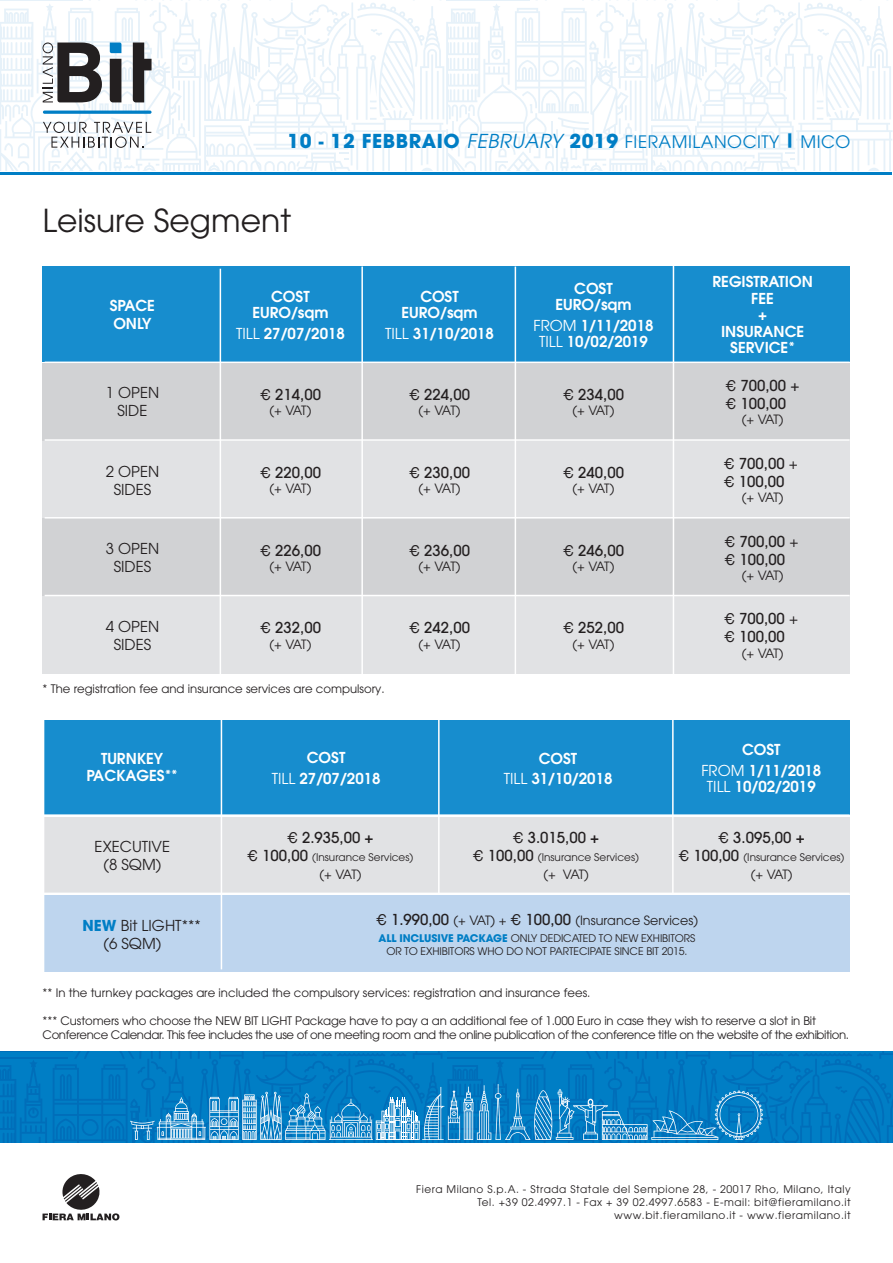
<style>
.page{position:relative;width:893px;height:1263px;background:#fff}
.page>*{position:absolute;margin:0;border:0;box-sizing:border-box;transform-origin:0 0}
.t1{font:31.5px "Avant Garde";color:#231f20}
.t2{font:17.1px "Avant Garde";letter-spacing:.03em;color:#007ec5}
.t3{font:600 15px/16.5px "Avant Garde";color:#fff;text-align:center}
.t4{font:500 15px "Avant Garde";color:#231f20}
.t5{font:15px "Avant Garde";color:#231f20}
.t6{font:12.75px "Avant Garde";letter-spacing:-.08em;color:#231f20}
.t7{font:12.75px "Avant Garde";color:#231f20}
.t8{font:11.7px/14.1px "Avant Garde";letter-spacing:-.03em;color:#231f20}
.t9{font:11.7px "Avant Garde";letter-spacing:-.01em;color:#231f20}
.t10{font:10.5px/12.8px "Avant Garde";letter-spacing:.05em;color:#231f20;text-align:right}
.t11{font:10.5px "Avant Garde";letter-spacing:-.01em;color:#231f20}
.t12{font:10.5px "Avant Garde";color:#231f20}
.s1{font-weight:700;font-size:19.05px}
.s2{font-weight:700}
.s3{font-style:italic;font-size:19.05px}
.s4{font-weight:400}
.s5{font-family:"Helvetica";font-weight:400}
.s6{font-family:"Helvetica";font-size:15px}
.s7{font-weight:500;font-size:15px}
.s8{font-weight:700;color:#007ec5}
</style>
<div class="page">
<div style="left:43px;top:721px;width:807px;height:94px;background:#178dce"></div>
<div style="left:44px;top:895px;width:806px;height:77px;background:#bed5ee"></div>
<div style="left:44px;top:817px;width:806px;height:76px;background:#e1e2e4"></div>
<hr style="left:43px;top:720px;width:1px;height:255px;background:#fff">
<hr style="left:43px;top:814px;width:807px;height:2px;background:#fff">
<hr style="left:438px;top:719px;width:2px;height:174px;background:#fff">
<hr style="left:221px;top:719px;width:1px;height:250px;background:#fff">
<hr style="left:672px;top:719px;width:2px;height:174px;background:#fff">
<div style="left:43px;top:266px;width:807px;height:96px;background:#178dce"></div>
<div style="left:43px;top:363px;width:807px;height:78px;background:#d1d2d4"></div>
<div style="left:43px;top:441px;width:807px;height:77px;background:#e1e2e4"></div>
<div style="left:43px;top:518px;width:807px;height:78px;background:#d1d2d4"></div>
<div style="left:43px;top:596px;width:807px;height:78px;background:#e1e2e4"></div>
<hr style="left:220px;top:269px;width:1px;height:408px;background:#fff">
<hr style="left:361px;top:266px;width:2px;height:409px;background:#fff">
<hr style="left:515px;top:266px;width:1px;height:409px;background:#fff">
<hr style="left:673px;top:266px;width:1px;height:408px;background:#fff">
<hr style="left:45px;top:595px;width:805px;height:1px;background:#fff">
<hr style="left:45px;top:517px;width:805px;height:1px;background:#fff">
<hr style="left:45px;top:439px;width:805px;height:2px;background:#fff">
<svg style="left:0;top:0;width:893px;height:171px"></svg>
<hr style="left:1px;top:172px;width:891px;height:2px;background:#007ec5">
<svg style="left:43px;top:1174px;width:76px;height:46px"></svg>
<svg style="left:0;top:1051px;width:893px;height:92px;background:#1383c6"></svg>
<p class="t2" style="left:288px;top:131px;width:564px"><span class="s1">10</span> <span class="s2">-</span> <span class="s1">12 FEBBRAIO</span> <span class="s3">FEBRUARY</span> <span class="s1">2019</span> FIERAMILANOCITY <span class="s2">|</span> MICO</p>
<p class="t1" style="left:43px;top:202px;width:250px">Leisure Segment</p>
<p class="t3" style="left:110px;top:297px;width:47px">SPACE</p>
<p class="t3" style="left:113px;top:315px;width:40px">ONLY</p>
<p class="t3" style="left:271px;top:288px;width:40px">COST</p>
<p class="t3" style="left:252px;top:304px;width:78px">EURO/sqm</p>
<p class="t3" style="left:236px;top:325px;width:110px"><span class="s4">TILL</span> 27/07/2018</p>
<p class="t3" style="left:420px;top:288px;width:40px">COST</p>
<p class="t3" style="left:401px;top:304px;width:78px">EURO/sqm</p>
<p class="t3" style="left:385px;top:325px;width:110px"><span class="s4">TILL</span> 31/10/2018</p>
<p class="t3" style="left:574px;top:279px;width:40px">COST</p>
<p class="t3" style="left:555px;top:296px;width:78px">EURO/sqm</p>
<p class="t3" style="left:533px;top:317px;width:121px"><span class="s4">FROM</span> 1/11/2018</p>
<p class="t3" style="left:539px;top:333px;width:110px"><span class="s4">TILL</span> 10/02/2019</p>
<p class="t5" style="left:106px;top:384px;width:55px">1 OPEN</p>
<p class="t5" style="left:117px;top:402px;width:32px">SIDE</p>
<p class="t4" style="left:260px;top:385px;width:63px"><span class="s5">€</span> 214,00</p>
<p class="t6" style="left:270px;top:403px;width:43px">(+ VAT)</p>
<p class="t4" style="left:409px;top:385px;width:63px"><span class="s5">€</span> 224,00</p>
<p class="t6" style="left:419px;top:403px;width:43px">(+ VAT)</p>
<p class="t4" style="left:563px;top:385px;width:63px"><span class="s5">€</span> 234,00</p>
<p class="t6" style="left:573px;top:403px;width:43px">(+ VAT)</p>
<p class="t5" style="left:106px;top:462px;width:55px">2 OPEN</p>
<p class="t5" style="left:114px;top:480px;width:39px">SIDES</p>
<p class="t4" style="left:260px;top:463px;width:63px"><span class="s5">€</span> 220,00</p>
<p class="t6" style="left:270px;top:481px;width:43px">(+ VAT)</p>
<p class="t4" style="left:409px;top:463px;width:63px"><span class="s5">€</span> 230,00</p>
<p class="t6" style="left:419px;top:481px;width:43px">(+ VAT)</p>
<p class="t4" style="left:563px;top:463px;width:63px"><span class="s5">€</span> 240,00</p>
<p class="t6" style="left:573px;top:481px;width:43px">(+ VAT)</p>
<p class="t5" style="left:106px;top:540px;width:55px">3 OPEN</p>
<p class="t5" style="left:114px;top:558px;width:39px">SIDES</p>
<p class="t4" style="left:260px;top:541px;width:63px"><span class="s5">€</span> 226,00</p>
<p class="t6" style="left:270px;top:559px;width:43px">(+ VAT)</p>
<p class="t4" style="left:409px;top:541px;width:63px"><span class="s5">€</span> 236,00</p>
<p class="t6" style="left:419px;top:559px;width:43px">(+ VAT)</p>
<p class="t4" style="left:563px;top:541px;width:63px"><span class="s5">€</span> 246,00</p>
<p class="t6" style="left:573px;top:559px;width:43px">(+ VAT)</p>
<p class="t5" style="left:106px;top:618px;width:55px">4 OPEN</p>
<p class="t5" style="left:114px;top:636px;width:39px">SIDES</p>
<p class="t4" style="left:260px;top:619px;width:63px"><span class="s5">€</span> 232,00</p>
<p class="t6" style="left:270px;top:636px;width:43px">(+ VAT)</p>
<p class="t4" style="left:409px;top:619px;width:63px"><span class="s5">€</span> 242,00</p>
<p class="t6" style="left:419px;top:636px;width:43px">(+ VAT)</p>
<p class="t4" style="left:563px;top:619px;width:63px"><span class="s5">€</span> 252,00</p>
<p class="t6" style="left:573px;top:636px;width:43px">(+ VAT)</p>
<p class="t9" style="left:43px;top:682px;width:344px">* The registration fee and insurance services are compulsory.</p>
<p class="t3" style="left:101px;top:750px;width:64px">TURNKEY</p>
<p class="t3" style="left:86px;top:767px;width:93px">PACKAGES**</p>
<p class="t3" style="left:307px;top:749px;width:40px">COST</p>
<p class="t3" style="left:272px;top:770px;width:110px"><span class="s4">TILL</span> 27/07/2018</p>
<p class="t3" style="left:539px;top:749px;width:40px">COST</p>
<p class="t3" style="left:504px;top:770px;width:110px"><span class="s4">TILL</span> 31/10/2018</p>
<p class="t5" style="left:95px;top:837px;width:77px">EXECUTIVE</p>
<p class="t5" style="left:103px;top:855px;width:59px">(8 SQM)</p>
<p class="t4" style="left:287px;top:828px;width:88px"><span class="s5">€</span> 2.935,00 +</p>
<p class="t12" style="left:247px;top:851px;width:168px"><span class="s6">€</span> <span class="s7">100,00</span> (Insurance Services)</p>
<p class="t6" style="left:320px;top:866px;width:43px">(+ VAT)</p>
<p class="t4" style="left:512px;top:828px;width:88px"><span class="s5">€</span> 3.015,00 +</p>
<p class="t12" style="left:473px;top:851px;width:168px"><span class="s6">€</span> <span class="s7">100,00</span> (Insurance Services)</p>
<p class="t6" style="left:543px;top:866px;width:47px">(+ VAT)</p>
<p class="t3" style="left:712px;top:273px;width:102px">REGISTRATION<br>FEE</p>
<p class="t3" style="left:758px;top:306px;width:10px">+</p>
<p class="t3" style="left:721px;top:323px;width:85px">INSURANCE</p>
<p class="t3" style="left:730px;top:339px;width:66px">SERVICE*</p>
<p class="t4" style="left:725px;top:376px;width:76px"><span class="s5">€</span> 700,00 <span class="s5">+</span></p>
<p class="t4" style="left:725px;top:394px;width:63px"><span class="s5">€</span> 100,00</p>
<p class="t6" style="left:742px;top:412px;width:43px">(+ VAT)</p>
<p class="t4" style="left:723px;top:454px;width:76px"><span class="s5">€</span> 700,00 <span class="s4">+</span></p>
<p class="t4" style="left:723px;top:472px;width:63px"><span class="s5">€</span> 100,00</p>
<p class="t6" style="left:742px;top:490px;width:43px">(+ VAT)</p>
<p class="t4" style="left:724px;top:532px;width:76px"><span class="s5">€</span> 700,00 <span class="s4">+</span></p>
<p class="t4" style="left:724px;top:550px;width:63px"><span class="s5">€</span> 100,00</p>
<p class="t6" style="left:742px;top:568px;width:43px">(+ VAT)</p>
<p class="t4" style="left:724px;top:610px;width:76px"><span class="s5">€</span> 700,00 <span class="s4">+</span></p>
<p class="t4" style="left:724px;top:628px;width:63px"><span class="s5">€</span> 100,00</p>
<p class="t6" style="left:742px;top:645px;width:43px">(+ VAT)</p>
<p class="t3" style="left:742px;top:741px;width:40px">COST</p>
<p class="t3" style="left:701px;top:762px;width:121px"><span class="s4">FROM</span> 1/11/2018</p>
<p class="t3" style="left:707px;top:778px;width:110px"><span class="s4">TILL</span> 10/02/2019</p>
<p class="t4" style="left:718px;top:828px;width:88px"><span class="s5">€</span> 3.095,00 +</p>
<p class="t12" style="left:678px;top:851px;width:168px"><span class="s6">€</span> <span class="s7">100,00</span> (Insurance Services)</p>
<p class="t6" style="left:751px;top:866px;width:43px">(+ VAT)</p>
<p class="t5" style="left:83px;top:916px;width:120px"><span class="s8">NEW</span> Bit LIGHT***</p>
<p class="t5" style="left:103px;top:934px;width:59px">(6 SQM)</p>
<p class="t7" style="left:376px;top:913px;width:324px"><span class="s6">€</span> <span class="s7">1.990,00</span> (+ VAT) + <span class="s6">€</span> <span class="s7">100,00</span> (Insurance Services)</p>
<p class="t11" style="left:378px;top:932px;width:318px"><span class="s8">ALL INCLUSIVE PACKAGE</span> ONLY DEDICATED TO NEW EXHIBITORS</p>
<p class="t11" style="left:386px;top:945px;width:303px">OR TO EXHIBITORS WHO DO NOT PARTECIPATE SINCE BIT 2015.</p>
<p class="t9" style="left:43px;top:985px;width:549px">** In the turnkey packages are included the compulsory services: registration and insurance fees.</p>
<p class="t8" style="left:43px;top:1013px;width:808px">*** Customers who choose the NEW BIT LIGHT Package have to pay a an additional fee of 1.000 Euro in case they wish to reserve a slot in Bit<br>Conference Calendar. This fee includes the use of one meeting room and the online publication of the conference title on the website of the exhibition.</p>
<p class="t10" style="left:416px;top:1183px;width:436px">Fiera Milano S.p.A. - Strada Statale del Sempione 28, - 20017 Rho, Milano, Italy<br>Tel. +39 02.4997.1 - Fax + 39 02.4997.6583 - E-mail: bit@fieramilano.it www.bit.fieramilano.it - www.fieramilano.it</p>
</div>
